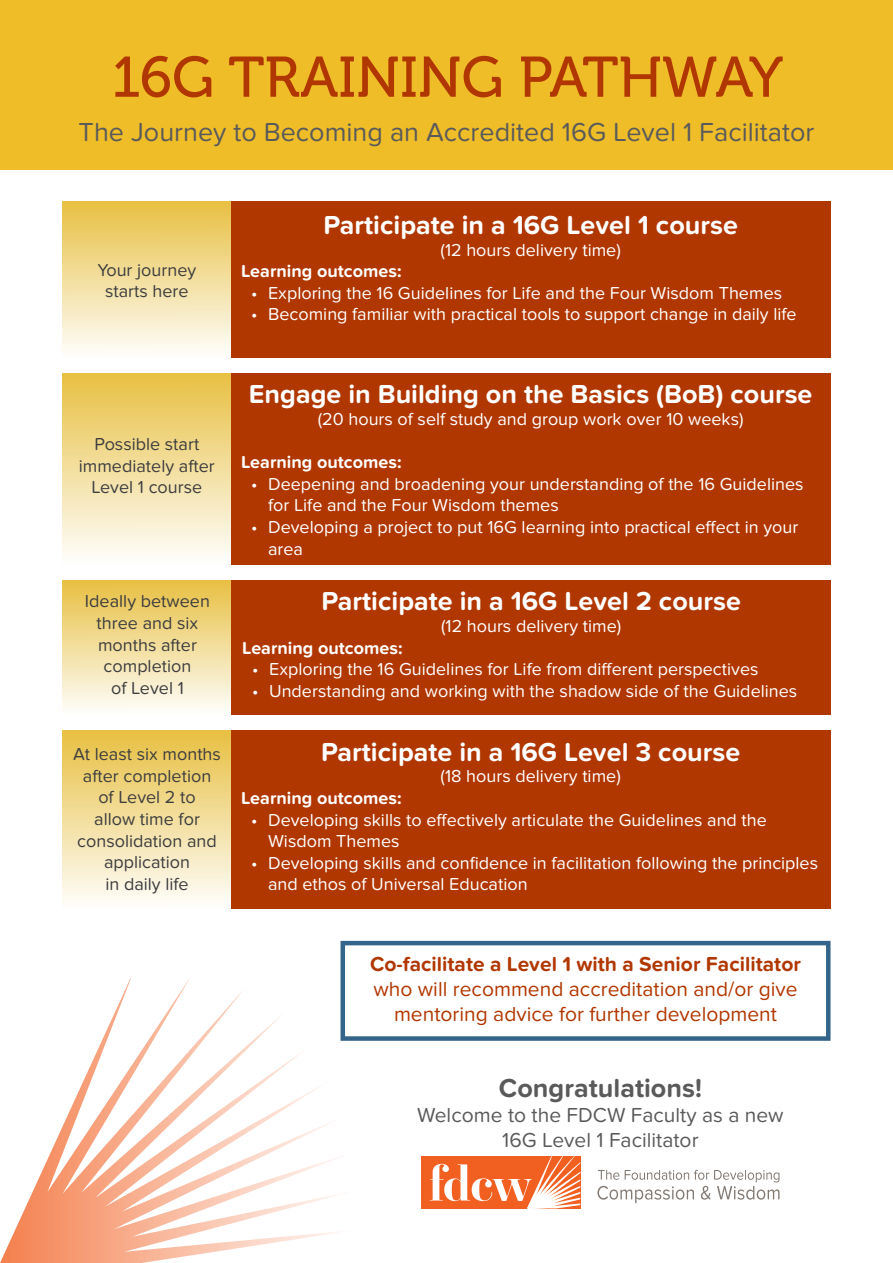
<style>
.page{position:relative;width:893px;height:1263px;background:#fff}
.page>*{position:absolute;margin:0;border:0;box-sizing:border-box;transform-origin:0 0}
.Header_1{font:57px "Museo 500";color:#b13700}
.Body{font:700 27px "Proxima Nova Soft";color:#fff}
.t1{font:27px "Proxima Nova Soft";color:#5a5a5a}
.t2{font:700 27px "Proxima Nova Soft";color:#5a5a5a}
.t3{font:21px/25.2px "Proxima Nova Soft";color:#b13700;text-align:center}
.t4{font:21px/25.2px "Proxima Nova Soft";color:#5a5a5a;text-align:center}
.Body-2{font:18px/21.6px "Proxima Nova Soft";color:#fff}
.Body-3{font:18px/21.6px "Proxima Nova Soft";color:#3e3e3f;text-align:center}
.Body-4{font:700 18px "Proxima Nova Soft";color:#fff}
.s1{font-weight:700}
</style>
<div class="page">
<svg style="left:0;top:978px;width:344px;height:285px"></svg>
<div style="left:0;top:0;width:893px;height:170px;background:#efbd28"></div>
<div style="left:341px;top:941px;width:489px;height:100px;border:4px solid #33658a"></div>
<div style="left:63px;top:201px;width:168px;height:157px;background:linear-gradient(to bottom,#e7bf41,#fefefc)"></div>
<div style="left:231px;top:201px;width:599px;height:157px;background:#b13700"></div>
<div style="left:62px;top:373px;width:170px;height:192px;background:linear-gradient(to bottom,#e8c042,#fefdfc)"></div>
<div style="left:231px;top:373px;width:599px;height:192px;background:#b13700"></div>
<div style="left:62px;top:730px;width:171px;height:179px;background:linear-gradient(to bottom,#e7bf41,#fefefc)"></div>
<div style="left:231px;top:730px;width:599px;height:179px;background:#b13700"></div>
<div style="left:62px;top:580px;width:170px;height:135px;background:linear-gradient(to bottom,#e8bf42,#fefefc)"></div>
<div style="left:231px;top:580px;width:599px;height:135px;background:#b13700"></div>
<svg style="left:597px;top:1170px;width:182px;height:33px"></svg>
<div style="left:421px;top:1156px;width:159px;height:52px;background:#f26021"></div>
<svg style="left:430px;top:1156px;width:150px;height:52px"></svg>
<p class="Header_1" style="left:112px;top:46px;width:673px">16G TRAINING PATHWAY</p>
<p class="t1" style="left:79px;top:117px;width:737px">The Journey to Becoming an Accredited 16G Level 1 Facilitator</p>
<p class="Body-3" style="left:97px;top:259px;width:100px">Your journey</p>
<p class="Body-3" style="left:105px;top:281px;width:85px">starts here</p>
<p class="Body" style="left:323px;top:209px;width:416px">Participate in a 16G Level 1 course</p>
<p class="Body-2" style="left:441px;top:239px;width:182px">(12 hours delivery time)</p>
<p class="Body-4" style="left:241px;top:261px;width:162px">Learning outcomes:</p>
<p class="Body-2" style="left:251px;top:282px;width:533px">• Exploring the 16 Guidelines for Life and the Four Wisdom Themes</p>
<p class="Body-2" style="left:251px;top:304px;width:547px">• Becoming familiar with practical tools to support change in daily life</p>
<p class="Body-3" style="left:79px;top:433px;width:138px">Possible start immediately after<br>Level 1 course</p>
<p class="Body-3" style="left:85px;top:591px;width:127px">Ideally between three and six months after completion</p>
<p class="Body-3" style="left:111px;top:677px;width:74px">of Level 1</p>
<p class="Body-3" style="left:73px;top:743px;width:149px">At least six months after completion of Level 2 to<br>allow time for consolidation and application</p>
<p class="Body-3" style="left:105px;top:873px;width:85px">in daily life</p>
<p class="Body" style="left:249px;top:379px;width:565px">Engage in Building on the Basics (BoB) course</p>
<p class="Body-2" style="left:318px;top:408px;width:427px">(20 hours of self study and group work over 10 weeks)</p>
<p class="Body-4" style="left:241px;top:452px;width:162px">Learning outcomes:</p>
<p class="Body-2" style="left:268px;top:473px;width:537px;text-indent:-17px">• Deepening and broadening your understanding of the 16 Guidelines for Life and the Four Wisdom themes</p>
<p class="Body-2" style="left:268px;top:516px;width:532px;text-indent:-17px">• Developing a project to put 16G learning into practical effect in your area</p>
<p class="Body" style="left:321px;top:586px;width:421px">Participate in a 16G Level 2 course</p>
<p class="Body-2" style="left:441px;top:615px;width:182px">(12 hours delivery time)</p>
<p class="Body-4" style="left:242px;top:637px;width:162px">Learning outcomes:</p>
<p class="Body-2" style="left:252px;top:659px;width:508px">• Exploring the 16 Guidelines for Life from different perspectives</p>
<p class="Body-2" style="left:252px;top:680px;width:547px">• Understanding and working with the shadow side of the Guidelines</p>
<p class="Body" style="left:321px;top:736px;width:421px">Participate in a 16G Level 3 course</p>
<p class="Body-2" style="left:441px;top:766px;width:182px">(18 hours delivery time)</p>
<p class="Body-4" style="left:241px;top:788px;width:162px">Learning outcomes:</p>
<p class="Body-2" style="left:268px;top:809px;width:500px;text-indent:-17px">• Developing skills to effectively articulate the Guidelines and the<br>Wisdom Themes</p>
<p class="Body-2" style="left:268px;top:852px;width:552px;text-indent:-17px">• Developing skills and confidence in facilitation following the principles and ethos of Universal Education</p>
<p class="t3" style="left:370px;top:952px;width:432px"><span class="s1">Co-facilitate a Level 1 with a Senior Facilitator </span>who will recommend accreditation and/or give mentoring advice for further development</p>
<p class="t2" style="left:499px;top:1072px;width:204px">Congratulations!</p>
<p class="t4" style="left:417px;top:1103px;width:368px">Welcome to the FDCW Faculty as a new<br>16G Level 1 Facilitator</p>
</div>
